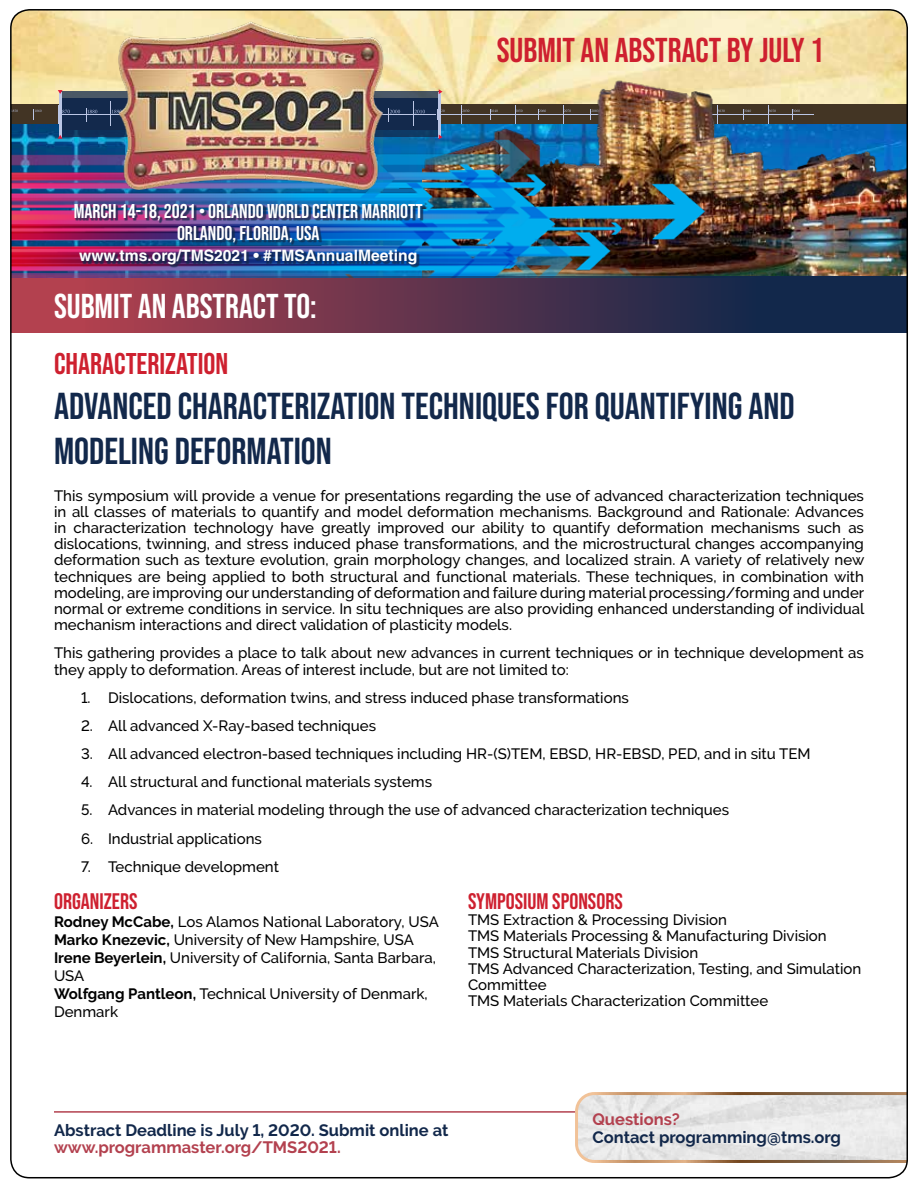
<style>
.page{position:relative;width:918px;height:1188px;background:#fff}
.page>*{position:absolute;margin:0;border:0;box-sizing:border-box;transform-origin:0 0}
.t1{font:37.5px/45px "Bebas Neue";color:#12284b}
.t2{font:34.5px "Bebas Neue";color:#ce202f}
.t3{font:34.5px "Bebas Neue";color:#fff}
.t4{font:30px "Bebas Neue";color:#ce202f}
.t5{font:22.5px "Bebas Neue";color:#ce202f}
.t6{font:19.95px/21.3px "Bebas Neue";color:#fff;text-align:center}
.t7{font:700 16.5px "Raleway";color:#12284b}
.t8{font:700 16.5px "Raleway";color:#b3414f}
.t9{font:700 15.6px "Helvetica";color:#fff}
.t10{font:500 15px/16.2px "Raleway";color:#000}
.s1{font-weight:700}
</style>
<div class="page">
<img style="left:10px;top:9px;width:898px;height:1170px">
<h3 class="t6" style="left:74px;top:201px;width:350px">MARCH 14-18, 2021 • ORLANDO WORLD CENTER MARRIOTT<br>ORLANDO, FLORIDA, USA</h3>
<p class="t9" style="left:79px;top:246px;width:340px">www.tms.org/TMS2021 • #TMSAnnualMeeting</p>
<h2 class="t3" style="left:54px;top:287px;width:264px">SUBMIT AN ABSTRACT TO:</h2>
<h2 class="t2" style="left:497px;top:30px;width:329px">SUBMIT AN ABSTRACT BY JULY 1</h2>
<h3 class="t4" style="left:54px;top:346px;width:176px">CHARACTERIZATION</h3>
<h1 class="t1" style="left:54px;top:383px;width:742px">ADVANCED CHARACTERIZATION TECHNIQUES FOR QUANTIFYING AND<br>MODELING DEFORMATION</h1>
<p class="t10" style="left:54px;top:487px;width:812px;text-align:justify">This symposium will provide a venue for presentations regarding the use of advanced characterization techniques in all classes of materials to quantify and model deformation mechanisms. Background and Rationale: Advances in characterization technology have greatly improved our ability to quantify deformation mechanisms such as dislocations, twinning, and stress induced phase transformations, and the microstructural changes accompanying deformation such as texture evolution, grain morphology changes, and localized strain. A variety of relatively new techniques are being applied to both structural and functional materials. These techniques, in combination with modeling, are improving our understanding of deformation and failure during material processing/forming and under normal or extreme conditions in service. In situ techniques are also providing enhanced understanding of individual mechanism interactions and direct validation of plasticity models.</p>
<p class="t10" style="left:54px;top:645px;width:812px">This gathering provides a place to talk about new advances in current techniques or in technique development as they apply to deformation. Areas of interest include, but are not limited to:</p>
<p class="t10" style="left:81px;top:689px;width:549px">1. Dislocations, deformation twins, and stress induced phase transformations</p>
<p class="t10" style="left:81px;top:718px;width:297px">2. All advanced X-Ray-based techniques</p>
<p class="t10" style="left:81px;top:746px;width:731px">3. All advanced electron-based techniques including HR-(S)TEM, EBSD, HR-EBSD, PED, and in situ TEM</p>
<p class="t10" style="left:81px;top:774px;width:353px">4. All structural and functional materials systems</p>
<p class="t10" style="left:81px;top:802px;width:650px">5. Advances in material modeling through the use of advanced characterization techniques</p>
<p class="t10" style="left:81px;top:830px;width:183px">6. Industrial applications</p>
<p class="t10" style="left:81px;top:858px;width:200px">7. Technique development</p>
<h3 class="t5" style="left:54px;top:888px;width:85px">ORGANIZERS</h3>
<p class="t10" style="left:54px;top:913px;width:386px;line-height:18px"><span class="s1">Rodney McCabe,</span> Los Alamos National Laboratory, USA <span class="s1">Marko Knezevic,</span> University of New Hampshire, USA <span class="s1">Irene Beyerlein,</span> University of California, Santa Barbara, USA<br><span class="s1">Wolfgang Pantleon,</span> Technical University of Denmark, Denmark</p>
<h3 class="t5" style="left:468px;top:888px;width:156px">SYMPOSIUM SPONSORS</h3>
<p class="t10" style="left:468px;top:912px;width:395px">TMS Extraction &amp; Processing Division<br>TMS Materials Processing &amp; Manufacturing Division TMS Structural Materials Division<br>TMS Advanced Characterization, Testing, and Simulation Committee<br>TMS Materials Characterization Committee</p>
<p class="t7" style="left:54px;top:1120px;width:396px">Abstract Deadline is July 1, 2020. Submit online at</p>
<p class="t8" style="left:54px;top:1138px;width:288px">www.programmaster.org/TMS2021.</p>
<p class="t8" style="left:592px;top:1110px;width:89px">Questions?</p>
<p class="t7" style="left:592px;top:1127px;width:250px">Contact programming@tms.org</p>
</div>
